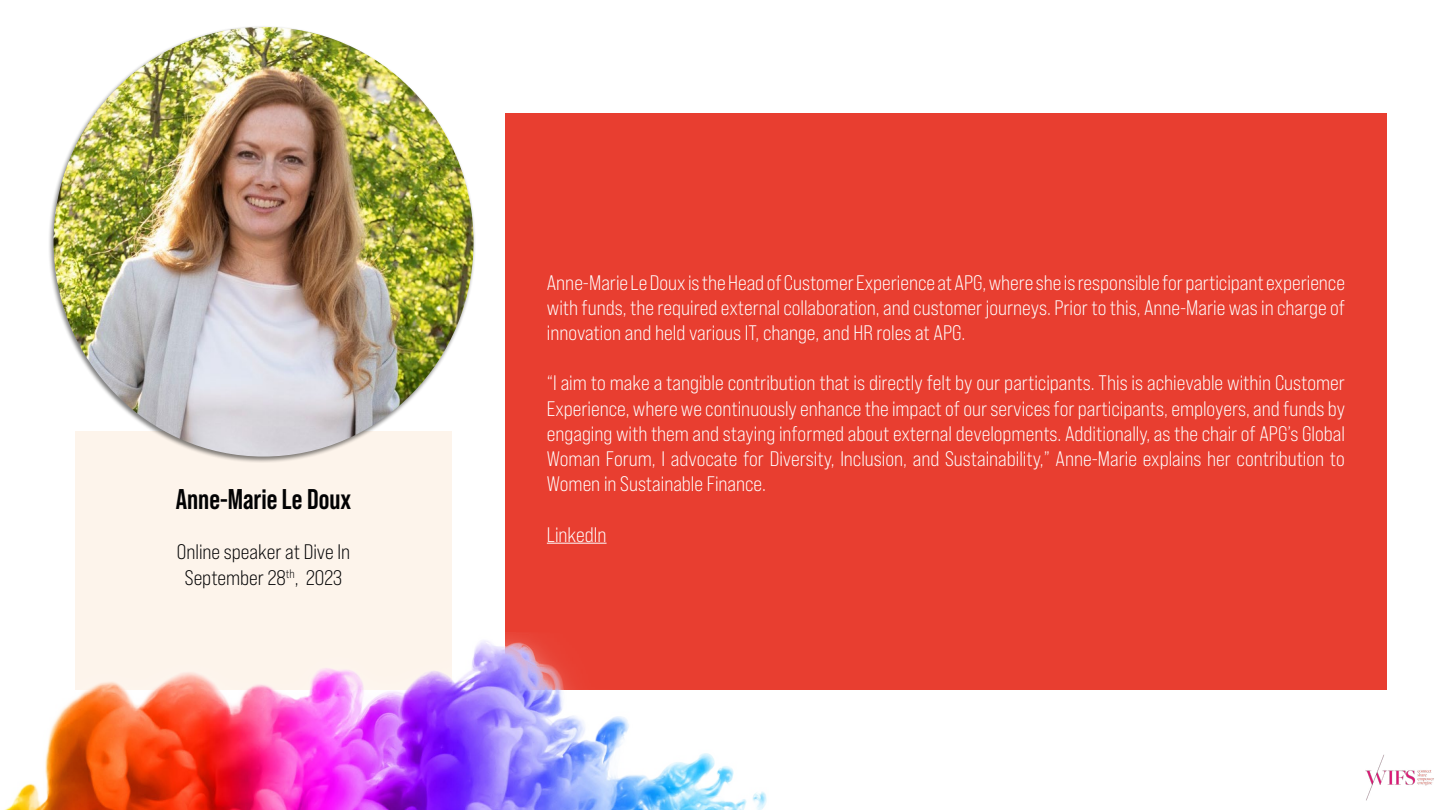
<style>
.page{position:relative;width:1440px;height:810px;background:#fff}
.page>*{position:absolute;margin:0;border:0;box-sizing:border-box;transform-origin:0 0}
.t1{font:700 28.5px "Bebas Neue Pro";color:#020203}
.t2{font:21px/25.2px "Bebas Neue Pro Sm E Bk";color:#fff;text-align:justify}
.t3{font:21px/25.2px "Bebas Neue Pro Sm E Bk";color:#020203;text-align:center}
</style>
<div class="page">
<div style="left:505px;top:113px;width:881px;height:577px;background:#e83e30"></div>
<div style="left:75px;top:431px;width:377px;height:259px;background:#fdf4eb"></div>
<div style="left:48px;top:25px;width:428px;height:438px;background:#000;opacity:.5"></div>
<img style="left:54px;top:27px;width:420px;height:430px">
<hr style="left:547px;top:543px;width:60px;height:1px;background:#fff">
<img style="left:4px;top:636px;width:763px;height:174px">
<img style="left:1365px;top:754px;width:69px;height:46px">
<h1 class="t1" style="left:176px;top:483px;width:177px">Anne-Marie Le Doux</h1>
<p class="t3" style="left:177px;top:539px;width:175px">Online speaker at Dive In<br>September 28<sup>th</sup>, 2023</p>
<p class="t2" style="left:547px;top:269px;width:800px">Anne-Marie Le Doux is the Head of Customer Experience at APG, where she is responsible for participant experience with funds, the required external collaboration, and customer journeys. Prior to this, Anne-Marie was in charge of innovation and held various IT, change, and HR roles at APG.</p>
<p class="t2" style="left:547px;top:370px;width:800px">“I aim to make a tangible contribution that is directly felt by our participants. This is achievable within Customer Experience, where we continuously enhance the impact of our services for participants, employers, and funds by engaging with them and staying informed about external developments. Additionally, as the chair of APG’s Global Woman Forum, I advocate for Diversity, Inclusion, and Sustainability,” Anne-Marie explains her contribution to Women in Sustainable Finance.</p>
<p class="t2" style="left:547px;top:521px;width:61px">LinkedIn</p>
</div>
